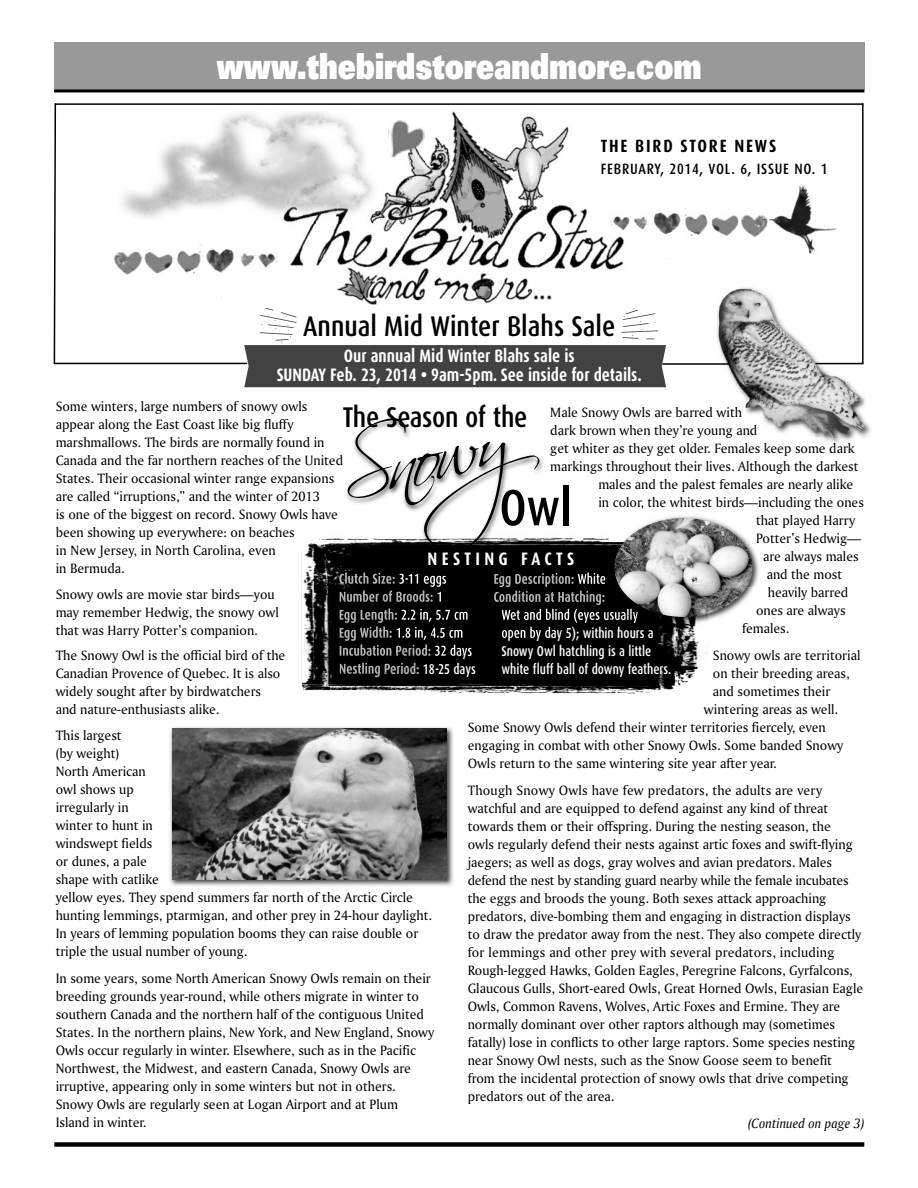
<style>
.page{position:relative;width:918px;height:1188px;background:#fff}
.page>*{position:absolute;margin:0;border:0;box-sizing:border-box;transform-origin:0 0}
.t1{font:83.55px "Scriptina";color:#000}
.t2{font:500 51.15px "Dax Condensed";color:#000}
.t3{font:900 36px "Univers";color:#fff;scale:.8 1}
.t4{font:500 28.5px "Dax Condensed";color:#000}
.t5{font:700 18px/18.8px "Dax Condensed";color:#fff;text-align:center;scale:.95 1}
.t6{font:700 18px "Dax Condensed";letter-spacing:.25em;color:#fff}
.t7{font:700 17.7px "Dax Condensed";letter-spacing:.1em;color:#000}
.t8{font:500 15px "Dax Condensed";letter-spacing:.05em;color:#000}
.t9{font:14.25px/18px "Amerigo BT Roman A";color:#000}
.t10{font:500 14.25px/18px "Dax Condensed";color:#fff;scale:.93 1}
.t11{font:700 14.25px "Dax Condensed";color:#b3b3b3;scale:.93 1}
.t12{font:14.25px "Amerigo BT Italic A";color:#000}
.s1{font-weight:500;color:#fff}
</style>
<div class="page">
<div style="left:54px;top:42px;width:810px;height:48px;background:#999"></div>
<hr style="left:54px;top:89px;width:810px;height:3px;background:#000">
<img style="left:292px;top:112px;width:316px;height:149px">
<img style="left:122px;top:112px;width:256px;height:111px">
<div style="left:54px;top:1142px;width:810px;height:5px;background:#000"></div>
<img style="left:389px;top:115px;width:35px;height:59px">
<img style="left:684px;top:185px;width:153px;height:69px">
<img style="left:629px;top:212px;width:52px;height:18px">
<img style="left:611px;top:216px;width:18px;height:27px">
<img style="left:114px;top:221px;width:154px;height:54px">
<img style="left:268px;top:253px;width:9px;height:8px">
<svg style="left:268px;top:221px;width:11px;height:2px"></svg>
<img style="left:170px;top:727px;width:283px;height:159px">
<img style="left:172px;top:729px;width:275px;height:151px">
<img style="left:156px;top:261px;width:552px;height:433px">
<img style="left:362px;top:247px;width:267px;height:58px">
<img style="left:659px;top:230px;width:32px;height:29px">
<img style="left:610px;top:243px;width:19px;height:18px">
<img style="left:302px;top:534px;width:307px;height:157px">
<img style="left:339px;top:572px;width:56px;height:12px">
<img style="left:399px;top:574px;width:47px;height:13px">
<img style="left:340px;top:590px;width:66px;height:12px">
<svg style="left:437px;top:592px;width:4px;height:10px"></svg>
<img style="left:340px;top:608px;width:57px;height:15px">
<img style="left:401px;top:609px;width:67px;height:13px">
<img style="left:340px;top:626px;width:52px;height:15px">
<img style="left:397px;top:627px;width:65px;height:13px">
<img style="left:340px;top:644px;width:61px;height:12px">
<img style="left:435px;top:644px;width:37px;height:13px">
<img style="left:340px;top:662px;width:56px;height:14px">
<img style="left:494px;top:573px;width:50px;height:14px">
<img style="left:578px;top:573px;width:27px;height:11px">
<img style="left:494px;top:591px;width:46px;height:11px">
<img style="left:502px;top:609px;width:67px;height:11px">
<img style="left:502px;top:627px;width:54px;height:14px">
<img style="left:709px;top:597px;width:39px;height:23px">
<img style="left:609px;top:620px;width:100px;height:9px">
<img style="left:609px;top:512px;width:150px;height:85px">
<img style="left:609px;top:534px;width:100px;height:86px">
<img style="left:614px;top:518px;width:138px;height:99px;border-radius:50%">
<svg style="left:244px;top:308px;width:422px;height:79px"></svg>
<img style="left:703px;top:278px;width:168px;height:166px">
<img style="left:703px;top:367px;width:33px;height:89px">
<img style="left:703px;top:367px;width:13px;height:25px">
<img style="left:703px;top:296px;width:13px;height:71px">
<img style="left:718px;top:289px;width:148px;height:150px">
<img style="left:718px;top:380px;width:14px;height:59px">
<hr style="left:55px;top:103px;width:808px;height:2px;background:#000">
<svg style="left:53px;top:103px;width:4px;height:262px"></svg>
<hr style="left:54px;top:363px;width:193px;height:1px;background:#000">
<hr style="left:662px;top:363px;width:68px;height:2px;background:#000">
<hr style="left:816px;top:363px;width:48px;height:1px;background:#000">
<hr style="left:862px;top:103px;width:2px;height:261px;background:#000">
<h3 class="t3" style="left:217px;top:53px;width:608px">www.thebirdstoreandmore.com</h3>
<p class="t7" style="left:601px;top:136px;width:177px">THE BIRD STORE NEWS</p>
<p class="t8" style="left:601px;top:161px;width:228px">FEBRUARY, 2014, VOL. 6, ISSUE NO. 1</p>
<h3 class="t4" style="left:303px;top:310px;width:314px">Annual Mid Winter Blahs Sale</h3>
<p class="t5" style="left:277px;top:347px;width:386px">Our annual Mid Winter Blahs sale is<br>SUNDAY Feb. 23, 2014 • 9am-5pm. See inside for details.</p>
<p class="t9" style="left:56px;top:399px;width:289px">Some winters, large numbers of snowy owls appear along the East Coast like big fluffy marshmallows. The birds are normally found in Canada and the far northern reaches of the United States. Their occasional winter range expansions are called “irruptions,” and the winter of 2013<br>is one of the biggest on record. Snowy Owls have been showing up everywhere: on beaches<br>in New Jersey, in North Carolina, even<br>in Bermuda.</p>
<p class="t9" style="left:56px;top:586px;width:225px">Snowy owls are movie star birds—you may remember Hedwig, the snowy owl that was Harry Potter’s companion.</p>
<p class="t9" style="left:56px;top:648px;width:231px">The Snowy Owl is the official bird of the Canadian Provence of Quebec. It is also widely sought after by birdwatchers and nature-enthusiasts alike.</p>
<p class="t9" style="left:56px;top:727px;width:378px">This largest<br>(by weight)<br>North American<br>owl shows up<br>irregularly in<br>winter to hunt in<br>windswept fields<br>or dunes, a pale<br>shape with catlike<br>yellow eyes. They spend summers far north of the Arctic Circle hunting lemmings, ptarmigan, and other prey in 24-hour daylight.<br>In years of lemming population booms they can raise double or triple the usual number of young.</p>
<p class="t9" style="left:56px;top:970px;width:380px">In some years, some North American Snowy Owls remain on their breeding grounds year-round, while others migrate in winter to southern Canada and the northern half of the contiguous United States. In the northern plains, New York, and New England, Snowy Owls occur regularly in winter. Elsewhere, such as in the Pacific Northwest, the Midwest, and eastern Canada, Snowy Owls are irruptive, appearing only in some winters but not in others.<br>Snowy Owls are regularly seen at Logan Airport and at Plum Island in winter.</p>
<h3 class="t4" style="left:343px;top:401px;width:186px">The Season of the</h3>
<p class="t9" style="left:550px;top:405px;width:193px">Male Snowy Owls are barred with</p>
<p class="t9" style="left:550px;top:423px;width:209px">dark brown when they’re young and</p>
<p class="t9" style="left:550px;top:441px;width:306px">get whiter as they get older. Females keep some dark</p>
<p class="t9" style="left:550px;top:459px;width:310px">markings throughout their lives. Although the darkest</p>
<p class="t9" style="left:598px;top:477px;width:256px">males and the palest females are nearly alike</p>
<p class="t9" style="left:598px;top:495px;width:267px">in color, the whitest birds—including the ones</p>
<p class="t9" style="left:756px;top:513px;width:101px">that played Harry</p>
<p class="t9" style="left:756px;top:531px;width:107px">Potter’s Hedwig—</p>
<p class="t9" style="left:763px;top:549px;width:97px">are always males</p>
<p class="t9" style="left:767px;top:567px;width:77px">and the most</p>
<p class="t9" style="left:768px;top:585px;width:82px">heavily barred</p>
<p class="t9" style="left:756px;top:603px;width:91px">ones are always</p>
<p class="t9" style="left:742px;top:621px;width:49px">females.</p>
<p class="t9" style="left:713px;top:648px;width:149px">Snowy owls are territorial</p>
<p class="t9" style="left:713px;top:666px;width:138px">on their breeding areas,</p>
<p class="t9" style="left:713px;top:684px;width:119px">and sometimes their</p>
<p class="t9" style="left:704px;top:702px;width:136px">wintering areas as well.</p>
<p class="t9" style="left:468px;top:720px;width:360px">Some Snowy Owls defend their winter territories fiercely, even</p>
<p class="t9" style="left:468px;top:738px;width:377px">engaging in combat with other Snowy Owls. Some banded Snowy</p>
<p class="t9" style="left:468px;top:756px;width:311px">Owls return to the same wintering site year after year.</p>
<p class="t9" style="left:468px;top:783px;width:397px">Though Snowy Owls have few predators, the adults are very watchful and are equipped to defend against any kind of threat towards them or their offspring. During the nesting season, the<br>owls regularly defend their nests against artic foxes and swift-flying jaegers; as well as dogs, gray wolves and avian predators. Males defend the nest by standing guard nearby while the female incubates the eggs and broods the young. Both sexes attack approaching predators, dive-bombing them and engaging in distraction displays to draw the predator away from the nest. They also compete directly for lemmings and other prey with several predators, including Rough-legged Hawks, Golden Eagles, Peregrine Falcons, Gyrfalcons, Glaucous Gulls, Short-eared Owls, Great Horned Owls, Eurasian Eagle Owls, Common Ravens, Wolves, Artic Foxes and Ermine. They are normally dominant over other raptors although may (sometimes fatally) lose in conflicts to other large raptors. Some species nesting near Snowy Owl nests, such as the Snow Goose seem to benefit<br>from the incidental protection of snowy owls that drive competing predators out of the area.</p>
<h1 class="t1" style="left:329px;top:425px;width:171px;rotate:-13deg">Snowy</h1>
<h2 class="t2" style="left:499px;top:479px;width:74px">Owl</h2>
<p class="t6" style="left:427px;top:549px;width:149px">NESTING FACTS</p>
<p class="t10" style="left:501px;top:624px;width:184px">open by day 5); within hours a<br>Snowy Owl hatchling is a little white fluff ball of downy feathers.</p>
<p class="t11" style="left:339px;top:661px;width:149px">Nestling Period: <span class="s1">18-25 days</span></p>
<p class="t12" style="left:748px;top:1118px;width:118px">(Continued on page 3)</p>
</div>
